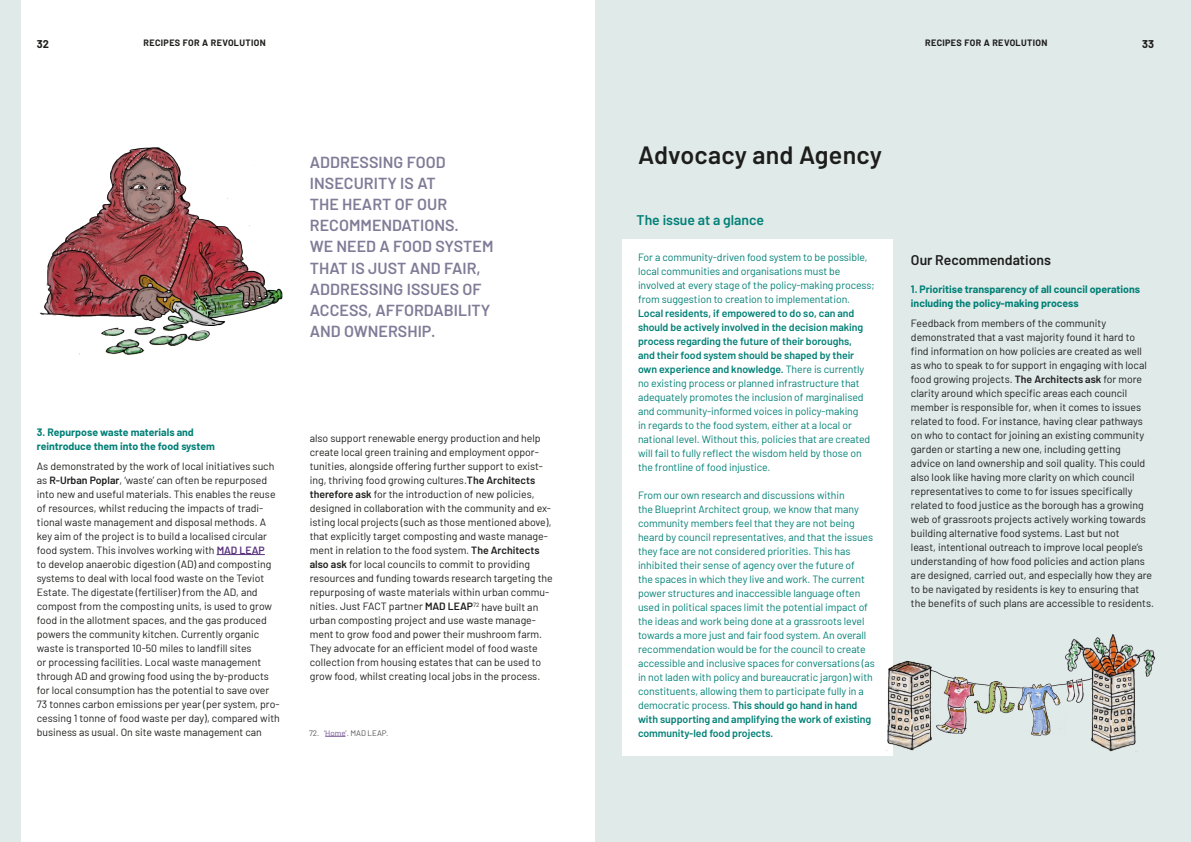
<style>
.page{position:relative;width:1191px;height:842px;background:#fff}
.page>*{position:absolute;margin:0;border:0;box-sizing:border-box;transform-origin:0 0}
.t1{font:600 25px "Barlow";letter-spacing:.01em;color:#1d1d1b}
.t2{font:600 16px/21.1px "Barlow";letter-spacing:.005em;color:#807b97}
.t3{font:600 14px "Barlow";color:#1d1d1b}
.t4{font:600 14px "Barlow";color:#008076}
.t5{font:700 11px "Barlow";color:#1d1d1b}
.t6{font:10.5px/14px "Barlow";color:#1d1d1b}
.t7{font:10.5px/14px "Barlow";letter-spacing:-.005em;color:#008076}
.t8{font:700 10.5px/14px "Barlow";color:#008076}
.t9{font:700 9px "Barlow";letter-spacing:.04em;color:#1d1d1b}
.t10{font:8px "Barlow";color:#575756}
.s1{font-weight:600}
.s2{font-weight:600;color:#59327e}
.s3{color:#755495}
</style>
<div class="page">
<div style="left:595px;top:0;width:596px;height:842px;background:#e0eae9"></div>
<hr style="left:217px;top:554px;width:48px;height:1px;background:#59327e">
<div style="left:622px;top:239px;width:271px;height:516px;background:#fff"></div>
<svg style="left:325px;top:736px;width:20px;height:1px"></svg>
<div style="left:0;top:0;width:21px;height:842px;background:#e0eae9"></div>
<img style="left:39px;top:147px;width:244px;height:208px">
<img style="left:867px;top:634px;width:289px;height:122px">
<p class="t5" style="left:37px;top:36px;width:14px">32</p>
<p class="t9" style="left:144px;top:36px;width:124px">RECIPES FOR A REVOLUTION</p>
<p class="t9" style="left:925px;top:36px;width:124px">RECIPES FOR A REVOLUTION</p>
<p class="t5" style="left:1142px;top:36px;width:13px">33</p>
<h2 class="t2" style="left:310px;top:151px;width:185px">ADDRESSING FOOD<br>INSECURITY IS AT<br>THE HEART OF OUR<br>RECOMMENDATIONS.<br>WE NEED A FOOD SYSTEM<br>THAT IS JUST AND FAIR,<br>ADDRESSING ISSUES OF<br>ACCESS, AFFORDABILITY<br>AND OWNERSHIP.</h2>
<p class="t8" style="left:37px;top:424px;width:179px">3. Repurpose waste materials and reintroduce them into the food system</p>
<p class="t6" style="left:37px;top:458px;width:244px">As demonstrated by the work of local initiatives such as <span class="s1">R-Urban Poplar</span>, ‘waste’ can often be repurposed into new and useful materials. This enables the reuse of resources, whilst reducing the impacts of tradi&shy;tional waste management and disposal methods. A key aim of the project is to build a localised circular food system. This involves working with <span class="s2">MAD LEAP<br></span>to develop anaerobic digestion (AD) and composting systems to deal with local food waste on the Teviot Estate. The digestate (fertiliser) from the AD, and compost from the composting units, is used to grow food in the allotment spaces, and the gas produced powers the community kitchen. Currently organic waste is transported 10-50 miles to landfill sites<br>or processing facilities. Local waste management through AD and growing food using the by-products for local consumption has the potential to save over 73 tonnes carbon emissions per year (per system, pro&shy;cessing 1 tonne of food waste per day), compared with business as usual. On site waste management can</p>
<p class="t6" style="left:310px;top:431px;width:244px">also support renewable energy production and help create local green training and employment oppor&shy;tunities, alongside offering further support to exist&shy;ing, thriving food growing cultures.<span class="s1">The Architects therefore ask</span> for the introduction of new policies, designed in collaboration with the community and ex&shy;isting local projects (such as those mentioned above), that explicitly target composting and waste manage&shy;ment in relation to the food system. <span class="s1">The Architects also ask</span> for local councils to commit to providing resources and funding towards research targeting the repurposing of waste materials within urban commu&shy;nities. Just FACT partner <span class="s1">MAD LEAP</span><sup>72</sup> have built an urban composting project and use waste manage&shy;ment to grow food and power their mushroom farm.<br>They advocate for an efficient model of food waste collection from housing estates that can be used to grow food, whilst creating local jobs in the process.</p>
<p class="t10" style="left:309px;top:727px;width:81px">72. ‘<span class="s3">Home</span>’. MAD LEAP.</p>
<h1 class="t1" style="left:638px;top:137px;width:245px">Advocacy and Agency</h1>
<h3 class="t4" style="left:636px;top:210px;width:129px">The issue at a glance</h3>
<p class="t7" style="left:638px;top:249px;width:238px">For a community-driven food system to be possible, local communities and organisations must be involved at every stage of the policy-making process; from suggestion to creation to implementation.</p>
<p class="t7" style="left:638px;top:305px;width:234px"><span class="s1">Local residents, if empowered to do so, can and should be actively involved in the decision making process regarding the future of their boroughs, and their food system should be shaped by their own experience and knowledge.</span> There is currently no existing process or planned infrastructure that adequately promotes the inclusion of marginalised and community-informed voices in policy-making<br>in regards to the food system, either at a local or national level. Without this, policies that are created will fail to fully reflect the wisdom held by those on the frontline of food injustice.</p>
<p class="t7" style="left:638px;top:487px;width:238px">From our own research and discussions within<br>the Blueprint Architect group, we know that many community members feel that they are not being heard by council representatives, and that the issues they face are not considered priorities. This has inhibited their sense of agency over the future of<br>the spaces in which they live and work. The current power structures and inaccessible language often used in political spaces limit the potential impact of the ideas and work being done at a grassroots level towards a more just and fair food system. An overall recommendation would be for the council to create accessible and inclusive spaces for conversations (as in not laden with policy and bureaucratic jargon) with constituents, allowing them to participate fully in a democratic process. <span class="s1">This should go hand in hand with supporting and amplifying the work of existing community-led food projects.</span></p>
<h3 class="t3" style="left:911px;top:250px;width:141px">Our Recommendations</h3>
<p class="t8" style="left:911px;top:281px;width:231px">1. Prioritise transparency of all council operations including the policy-making process</p>
<p class="t6" style="left:911px;top:315px;width:245px">Feedback from members of the community demonstrated that a vast majority found it hard to find information on how policies are created as well as who to speak to for support in engaging with local food growing projects. <span class="s1">The Architects ask</span> for more clarity around which specific areas each council member is responsible for, when it comes to issues related to food. For instance, having clear pathways on who to contact for joining an existing community garden or starting a new one, including getting<br>advice on land ownership and soil quality. This could also look like having more clarity on which council representatives to come to for issues specifically related to food justice as the borough has a growing web of grassroots projects actively working towards building alternative food systems. Last but not<br>least, intentional outreach to improve local people’s understanding of how food policies and action plans are designed, carried out, and especially how they are to be navigated by residents is key to ensuring that the benefits of such plans are accessible to residents.</p>
</div>
